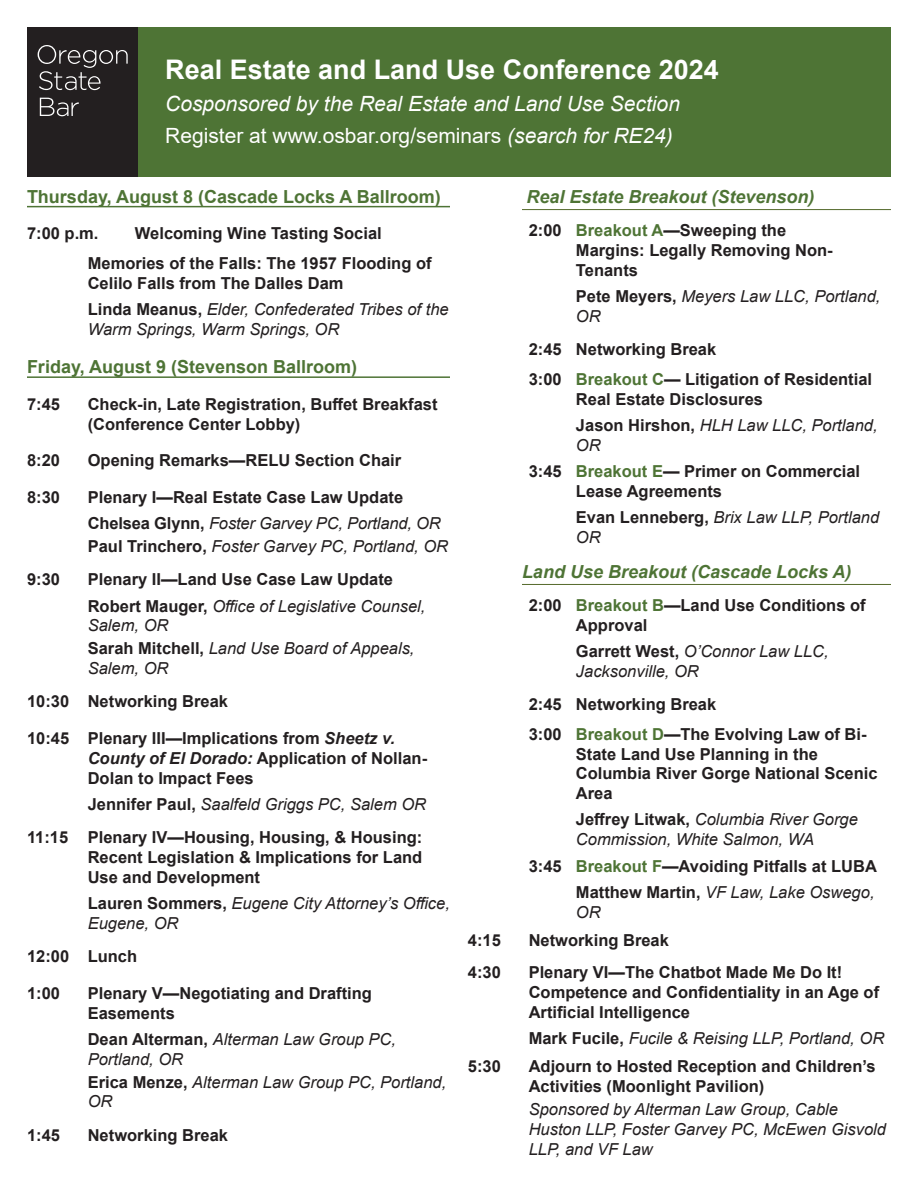
<style>
.page{position:relative;width:918px;height:1188px;background:#fff}
.page>*{position:absolute;margin:0;border:0;box-sizing:border-box;transform-origin:0 0}
.t1{font:700 27px "Arial";color:#fff}
.t2{font:italic 21px/32px "Arial";color:#fff}
.t3{font:700 18px "Arial";color:#4e7435}
.t4{font:italic 700 18px "Arial";color:#4e7435}
.t5{font:700 16.5px/19.8px "Arial";color:#231f20}
.t6{font:italic 16.5px/19.8px "Arial";color:#231f20}
.s1{font-style:normal}
.s2{font-weight:400;font-style:italic}
.s3{font-weight:700;font-style:normal}
.s4{font-style:italic}
.s5{color:#4e7435}
</style>
<div class="page">
<div style="left:27px;top:27px;width:111px;height:149px;background:#231f20"></div>
<svg style="left:38px;top:45px;width:90px;height:45px"></svg>
<svg style="left:40px;top:98px;width:39px;height:18px"></svg>
<hr style="left:27px;top:206px;width:423px;height:1px;background:#4e7435">
<hr style="left:27px;top:376px;width:423px;height:2px;background:#4e7435">
<hr style="left:522px;top:209px;width:369px;height:1px;background:#54692b">
<hr style="left:522px;top:584px;width:369px;height:1px;background:#54692b">
<div style="left:138px;top:27px;width:753px;height:149px;background:#4e7435"></div>
<h1 class="t1" style="left:165px;top:51px;width:555px">Real Estate and Land Use Conference 2024</h1>
<p class="t2" style="left:165px;top:88px;width:516px">Cosponsored by the Real Estate and Land Use Section<br><span class="s1">Register at www.osbar.org/seminars</span> (search for RE24)</p>
<p class="t3" style="left:27px;top:184px;width:415px">Thursday, August 8 (Cascade Locks A Ballroom)</p>
<p class="t5" style="left:27px;top:224px;width:73px">7:00 p.m.</p>
<p class="t5" style="left:88px;top:219px;width:345px;line-height:29.8px;text-align:center">Welcoming Wine Tasting Social<br>Memories of the Falls: The 1957 Flooding of</p>
<p class="t5" style="left:88px;top:270px;width:363px;line-height:26.2px">Celilo Falls from The Dalles Dam<br>Linda Meanus, <span class="s2">Elder, Confederated Tribes of the</span></p>
<p class="t6" style="left:88px;top:319px;width:253px">Warm Springs, Warm Springs, OR</p>
<p class="t3" style="left:27px;top:354px;width:332px">Friday, August 9 (Stevenson Ballroom)</p>
<p class="t5" style="left:27px;top:394px;width:35px">7:45</p>
<p class="t5" style="left:88px;top:394px;width:351px">Check-in, Late Registration, Buffet Breakfast (Conference Center Lobby)</p>
<p class="t5" style="left:27px;top:451px;width:35px">8:20</p>
<p class="t5" style="left:88px;top:451px;width:315px">Opening Remarks—RELU Section Chair</p>
<p class="t5" style="left:27px;top:487px;width:35px">8:30</p>
<p class="t5" style="left:88px;top:484px;width:355px;line-height:26.2px">Plenary I—Real Estate Case Law Update<br>Chelsea Glynn, <span class="s2">Foster Garvey PC, Portland, OR</span></p>
<p class="t6" style="left:88px;top:536px;width:362px"><span class="s3">Paul Trinchero,</span> Foster Garvey PC, Portland, OR</p>
<p class="t5" style="left:27px;top:570px;width:35px">9:30</p>
<p class="t5" style="left:88px;top:567px;width:339px;line-height:26.2px">Plenary II—Land Use Case Law Update<br>Robert Mauger, <span class="s2">Office of Legislative Counsel,</span></p>
<p class="t6" style="left:88px;top:614px;width:328px;line-height:23.1px">Salem, OR<br><span class="s3">Sarah Mitchell,</span> Land Use Board of Appeals,</p>
<p class="t6" style="left:88px;top:659px;width:82px">Salem, OR</p>
<p class="t5" style="left:27px;top:692px;width:203px">10:30 Networking Break</p>
<p class="t5" style="left:88px;top:728px;width:341px;text-indent:-61px">10:45 Plenary III—Implications from <span class="s4">Sheetz v.<br>County of El Dorado:</span> Application of Nollan-<br>Dolan to Impact Fees</p>
<p class="t5" style="left:27px;top:788px;width:401px;line-height:33.3px;text-align:right">Jennifer Paul, <span class="s2">Saalfeld Griggs PC, Salem OR<br></span>11:15 Plenary IV—Housing, Housing, &amp; Housing:</p>
<p class="t5" style="left:88px;top:847px;width:336px">Recent Legislation &amp; Implications for Land<br>Use and Development</p>
<p class="t6" style="left:88px;top:894px;width:364px"><span class="s3">Lauren Sommers,</span> Eugene City Attorney’s Office,<br>Eugene, OR</p>
<p class="t5" style="left:27px;top:947px;width:112px">12:00 Lunch</p>
<p class="t5" style="left:27px;top:983px;width:35px">1:00</p>
<p class="t5" style="left:88px;top:983px;width:286px">Plenary V—Negotiating and Drafting<br>Easements</p>
<p class="t6" style="left:88px;top:1029px;width:310px"><span class="s3">Dean Alterman,</span> Alterman Law Group PC,<br>Portland, OR</p>
<p class="t6" style="left:88px;top:1072px;width:360px"><span class="s3">Erica Menze,</span> Alterman Law Group PC, Portland,<br>OR</p>
<p class="t5" style="left:27px;top:1125px;width:35px">1:45</p>
<p class="t5" style="left:88px;top:1125px;width:142px">Networking Break</p>
<p class="t4" style="left:526px;top:184px;width:290px">Real Estate Breakout (Stevenson)</p>
<p class="t5" style="left:576px;top:220px;width:258px;text-indent:-47px">2:00 <span class="s5">Breakout A</span>—Sweeping the<br>Margins: Legally Removing Non-<br>Tenants</p>
<p class="t6" style="left:576px;top:286px;width:306px"><span class="s3">Pete Meyers,</span> Meyers Law LLC, Portland,<br>OR</p>
<p class="t5" style="left:529px;top:334px;width:345px;line-height:29.8px">2:45 Networking Break<br>3:00 <span class="s5">Breakout C</span>— Litigation of Residential</p>
<p class="t5" style="left:576px;top:386px;width:303px;line-height:26.2px">Real Estate Disclosures<br>Jason Hirshon, <span class="s2">HLH Law LLC, Portland,</span></p>
<p class="t5" style="left:529px;top:432px;width:333px;line-height:26.5px;text-indent:47px"><span class="s2">OR<br></span>3:45 <span class="s5">Breakout E</span>— Primer on Commercial</p>
<p class="t5" style="left:576px;top:478px;width:305px;line-height:26.2px">Lease Agreements<br>Evan Lenneberg, <span class="s2">Brix Law LLP, Portland</span></p>
<p class="t6" style="left:576px;top:528px;width:26px">OR</p>
<p class="t4" style="left:522px;top:559px;width:331px">Land Use Breakout (Cascade Locks A)</p>
<p class="t5" style="left:576px;top:595px;width:291px;text-indent:-47px">2:00 <span class="s5">Breakout B</span>—Land Use Conditions of<br>Approval</p>
<p class="t6" style="left:576px;top:641px;width:254px"><span class="s3">Garrett West,</span> O’Connor Law LLC,<br>Jacksonville, OR</p>
<p class="t5" style="left:529px;top:689px;width:339px;line-height:29.8px">2:45 Networking Break<br>3:00 <span class="s5">Breakout D</span>—The Evolving Law of Bi-</p>
<p class="t5" style="left:576px;top:744px;width:303px">State Land Use Planning in the<br>Columbia River Gorge National Scenic<br>Area</p>
<p class="t6" style="left:576px;top:810px;width:284px"><span class="s3">Jeffrey Litwak,</span> Columbia River Gorge<br>Commission, White Salmon, WA</p>
<p class="t5" style="left:529px;top:853px;width:350px;line-height:26.2px;text-align:right">3:45 <span class="s5">Breakout F</span>—Avoiding Pitfalls at LUBA<br>Matthew Martin, <span class="s2">VF Law, Lake Oswego,</span></p>
<p class="t6" style="left:576px;top:902px;width:26px">OR</p>
<p class="t5" style="left:468px;top:931px;width:35px">4:15</p>
<p class="t5" style="left:529px;top:931px;width:142px">Networking Break</p>
<p class="t5" style="left:468px;top:963px;width:35px">4:30</p>
<p class="t5" style="left:529px;top:963px;width:352px">Plenary VI—The Chatbot Made Me Do It!<br>Competence and Confidentiality in an Age of<br>Artificial Intelligence</p>
<p class="t6" style="left:529px;top:1028px;width:357px"><span class="s3">Mark Fucile,</span> Fucile &amp; Reising LLP, Portland, OR</p>
<p class="t5" style="left:468px;top:1057px;width:35px">5:30</p>
<p class="t5" style="left:529px;top:1057px;width:348px">Adjourn to Hosted Reception and Children’s<br>Activities (Moonlight Pavilion)</p>
<p class="t6" style="left:529px;top:1100px;width:359px">Sponsored by Alterman Law Group, Cable<br>Huston LLP, Foster Garvey PC, McEwen Gisvold<br>LLP, and VF Law</p>
</div>
